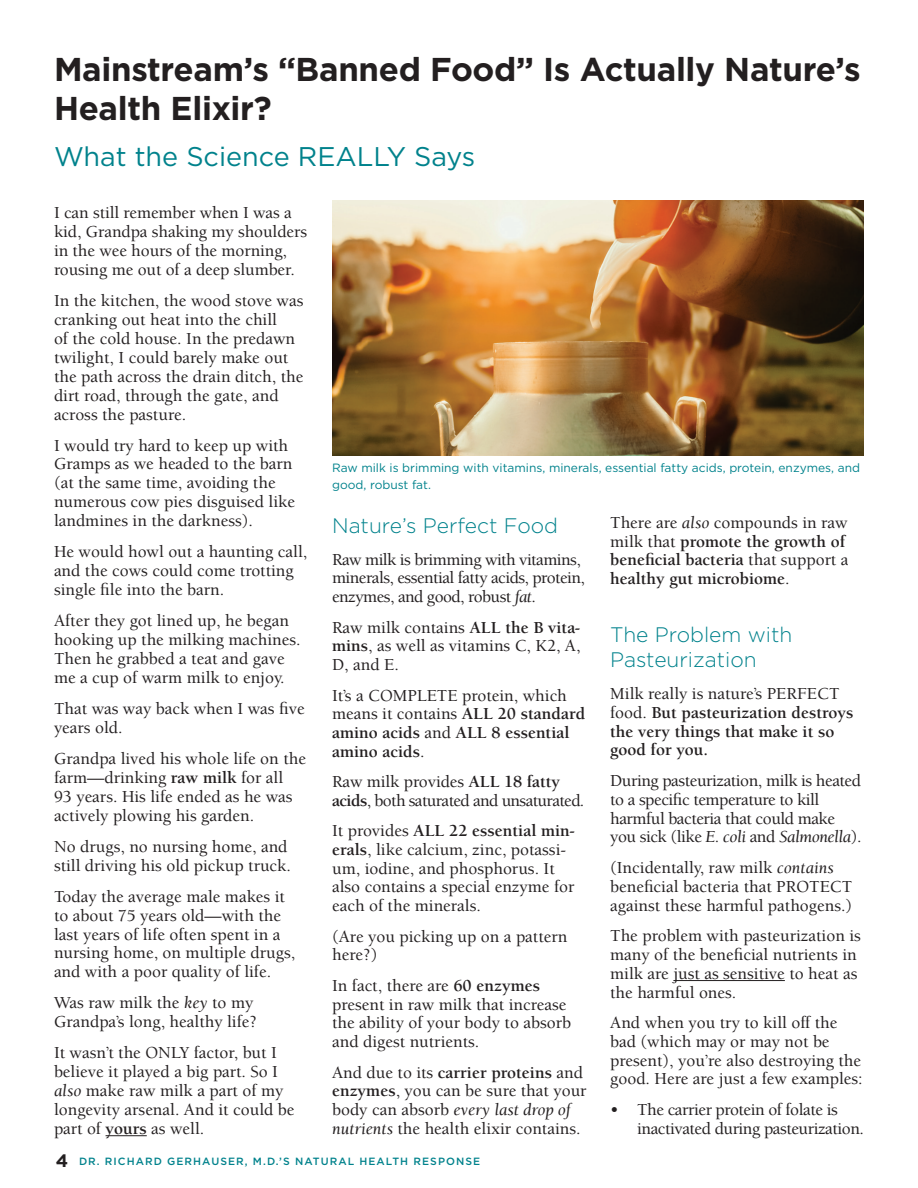
<style>
.page{position:relative;width:918px;height:1188px;background:#fff}
.page>*{position:absolute;margin:0;border:0;box-sizing:border-box;transform-origin:0 0}
.t1{font:700 33px/39.6px "Gotham";letter-spacing:-.01em;color:#231f20}
.t2{font:27px "Gotham";color:#00828c}
.t3{font:300 21px/25.3px "Gotham";color:#00828c}
.t4{font:500 17.25px/18.9px "Berkeley Std";color:#231f20}
.t5{font:700 17.25px/18.8px "Berkeley Std";color:#231f20}
.t6{font:500 17.25px/18.8px "Berkeley Std";letter-spacing:-.025em;color:#231f20}
.t7{font:500 17.25px/18.6px "Berkeley Std";letter-spacing:-.03em;color:#231f20}
.t8{font:500 17.25px/18.6px "Berkeley Std";letter-spacing:-.035em;color:#231f20}
.t9{font:12px/16.6px "Gotham";color:#00828c}
.t10{font:500 10.5px "Gotham";letter-spacing:.1em;color:#00828c}
.s1{font-weight:700}
.s2{font-weight:400;font-style:italic}
.s3{font-weight:500}
.s4{font-weight:700;font-size:18px;color:#231f20}
</style>
<div class="page">
<hr style="left:106px;top:1135px;width:41px;height:1px;background:#231f20">
<hr style="left:673px;top:980px;width:112px;height:1px;background:#231f20">
<img style="left:332px;top:201px;width:532px;height:255px">
<h1 class="t1" style="left:54px;top:49px;width:808px">Mainstream’s “Banned Food” Is Actually Nature’s<br>Health Elixir?</h1>
<h2 class="t2" style="left:54px;top:139px;width:423px">What the Science REALLY Says</h2>
<p class="t4" style="left:54px;top:203px;width:255px">I can still remember when I was a kid, Grandpa shaking my shoulders in the wee hours of the morning, rousing me out of a deep slumber.</p>
<p class="t4" style="left:54px;top:291px;width:251px">In the kitchen, the wood stove was cranking out heat into the chill<br>of the cold house. In the predawn twilight, I could barely make out the path across the drain ditch, the dirt road, through the gate, and across the pasture.</p>
<p class="t4" style="left:54px;top:436px;width:243px">I would try hard to keep up with<br>Gramps as we headed to the barn (at the same time, avoiding the numerous cow pies disguised like landmines in the darkness).</p>
<p class="t4" style="left:54px;top:543px;width:255px">He would howl out a haunting call, and the cows could come trotting single file into the barn.</p>
<p class="t4" style="left:54px;top:612px;width:248px">After they got lined up, he began hooking up the milking machines.<br>Then he grabbed a teat and gave me a cup of warm milk to enjoy.</p>
<p class="t4" style="left:54px;top:699px;width:252px">That was way back when I was five years old.</p>
<p class="t4" style="left:54px;top:749px;width:254px">Grandpa lived his whole life on the farm—drinking <span class="s1">raw milk</span> for all<br>93 years. His life ended as he was actively plowing his garden.</p>
<p class="t4" style="left:54px;top:837px;width:239px">No drugs, no nursing home, and still driving his old pickup truck.</p>
<p class="t4" style="left:54px;top:887px;width:243px">Today the average male makes it to about 75 years old—with the last years of life often spent in a nursing home, on multiple drugs, and with a poor quality of life.</p>
<p class="t4" style="left:54px;top:994px;width:205px">Was raw milk the <span class="s2">key</span> to my<br>Grandpa’s long, healthy life?</p>
<p class="t4" style="left:54px;top:1044px;width:242px">It wasn’t the ONLY factor, but I believe it played a big part. So I <span class="s2">also</span> make raw milk a part of my longevity arsenal. And it could be part of <span class="s1">yours</span> as well.</p>
<p class="t9" style="left:332px;top:459px;width:530px">Raw milk is brimming with vitamins, minerals, essential fatty acids, protein, enzymes, and good, robust fat.</p>
<p class="t3" style="left:332px;top:512px;width:228px">Nature’s Perfect Food</p>
<p class="t7" style="left:332px;top:550px;width:254px">Raw milk is brimming with vitamins, minerals, essential fatty acids, protein, enzymes, and good, robust <span class="s2">fat</span>.</p>
<p class="t4" style="left:332px;top:618px;width:250px;text-align:justify">Raw milk contains <span class="s1">ALL the B vita&shy;mins</span>, as well as vitamins C, K2, A, D, and E.</p>
<p class="t5" style="left:332px;top:686px;width:255px"><span class="s3">It’s a COMPLETE protein, which means it contains</span> ALL 20 standard amino acids <span class="s3">and</span> ALL 8 essential amino acids<span class="s3">.</span></p>
<p class="t8" style="left:332px;top:773px;width:254px">Raw milk provides <span class="s1">ALL 18 fatty acids</span>, both saturated and unsaturated.</p>
<p class="t4" style="left:332px;top:822px;width:244px">It provides <span class="s1">ALL 22 essential min&shy;erals</span>, like calcium, zinc, potassi&shy;um, iodine, and phosphorus. It also contains a special enzyme for each of the minerals.</p>
<p class="t4" style="left:332px;top:927px;width:237px">(Are you picking up on a pattern here?)</p>
<p class="t4" style="left:332px;top:977px;width:240px">In fact, there are <span class="s1">60 enzymes </span>present in raw milk that increase the ability of your body to absorb and digest nutrients.</p>
<p class="t4" style="left:332px;top:1063px;width:256px">And due to its <span class="s1">carrier proteins</span> and <span class="s1">enzymes</span>, you can be sure that your body can absorb <span class="s2">every last drop of nutrients</span> the health elixir contains.</p>
<p class="t5" style="left:610px;top:513px;width:240px"><span class="s3">There are</span> <span class="s2">also</span> <span class="s3">compounds in raw milk that</span> promote the growth of beneficial bacteria <span class="s3">that support a </span>healthy gut microbiome<span class="s3">.</span></p>
<p class="t3" style="left:610px;top:621px;width:184px">The Problem with<br>Pasteurization</p>
<p class="t5" style="left:610px;top:685px;width:245px"><span class="s3">Milk really is nature’s PERFECT food.</span> But pasteurization destroys the very things that make it so good for you.</p>
<p class="t6" style="left:610px;top:772px;width:253px">During pasteurization, milk is heated to a specific temperature to kill harmful bacteria that could make you sick (like <span class="s2">E. coli</span> and <span class="s2">Salmonella</span>).</p>
<p class="t4" style="left:610px;top:859px;width:244px">(Incidentally, raw milk <span class="s2">contains </span>beneficial bacteria that PROTECT against these harmful pathogens.)</p>
<p class="t4" style="left:610px;top:927px;width:252px">The problem with pasteurization is many of the beneficial nutrients in milk are just as sensitive to heat as the harmful ones.</p>
<p class="t4" style="left:610px;top:1014px;width:254px">And when you try to kill off the bad (which may or may not be present), you’re also destroying the good. Here are just a few examples:</p>
<p class="t6" style="left:637px;top:1101px;width:228px;text-indent:-27px">• The carrier protein of folate is inactivated during pasteurization.</p>
<p class="t10" style="left:56px;top:1154px;width:426px"><span class="s4">4</span> DR. RICHARD GERHAUSER, M.D.’S NATURAL HEALTH RESPONSE</p>
</div>
